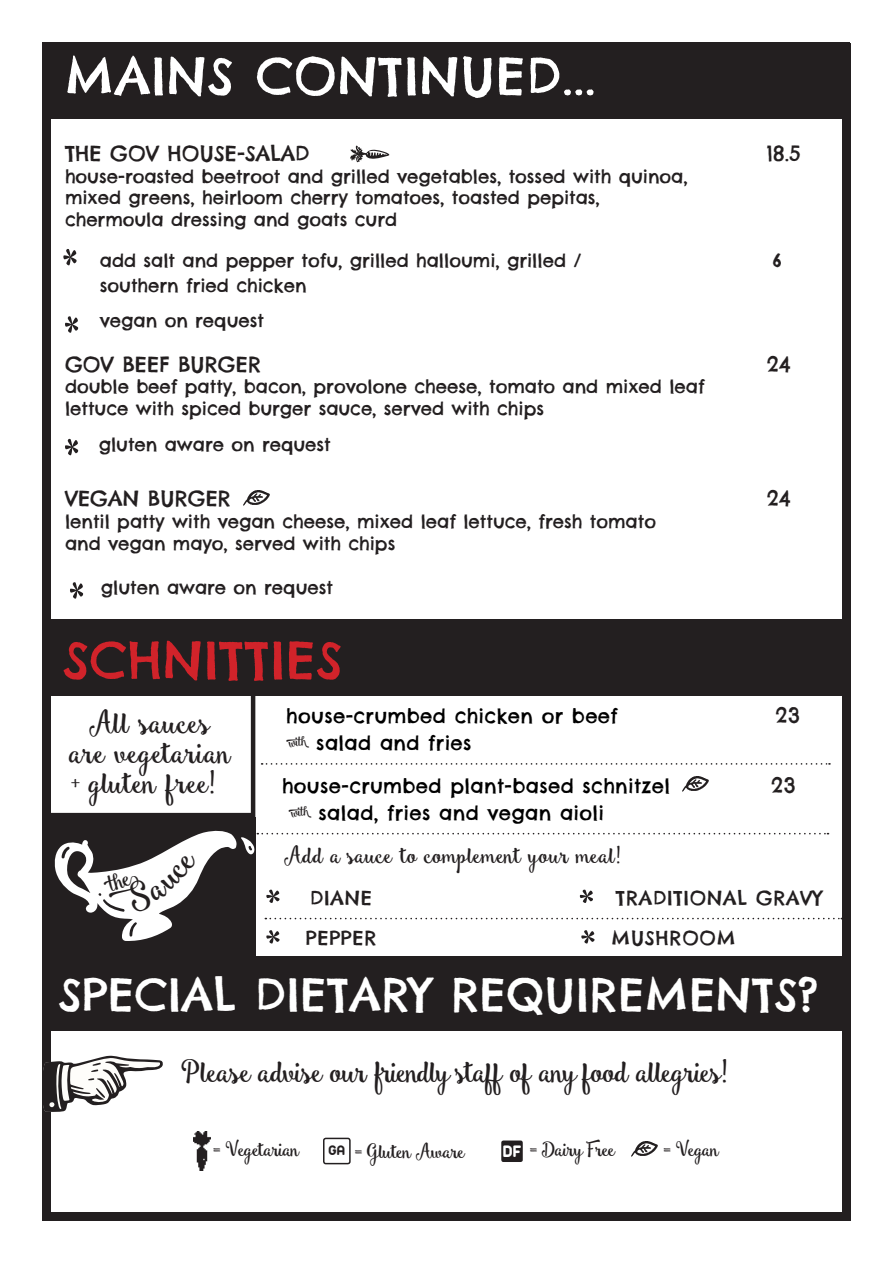
<style>
.page{position:relative;width:893px;height:1263px;background:#fff}
.page>*{position:absolute;margin:0;border:0;box-sizing:border-box;transform-origin:0 0}
.t1{font:51px "Chelsea Market";letter-spacing:.015em;color:#fff}
.t2{font:51px "Chelsea Market";letter-spacing:.015em;color:#d1232a}
.t3{font:45px "Chelsea Market";letter-spacing:.015em;color:#fff}
.COpy{font:30px "Smoothie Shoppe";letter-spacing:-.055em;color:#231f20}
.COpy-2{font:30px/30px "Smoothie Shoppe";letter-spacing:-.035em;color:#231f20}
.t4{font:22.5px "Smoothie Shoppe";letter-spacing:-.035em;color:#231f20}
.Underlined_menu_copy{font:21px "Chelsea Market";color:#231f20}
.Underlined_menu_copy-2{font:19.5px "Chelsea Market";letter-spacing:.02em;color:#000}
.Underlined_menu_copy-3{font:19.5px "Chelsea Market";letter-spacing:.035em;color:#231f20}
.COpy-3{font:19.5px "Smoothie Shoppe";letter-spacing:-.08em;color:#231f20}
.COpy-4{font:19.5px "Smoothie Shoppe";letter-spacing:-.06em;color:#231f20}
.t5{font:18px/21.6px "Chelsea Market";color:#231f20}
.COpy-5{font:15px "Arista 2.0";color:#231f20}
.s1{font-family:"Smoothie Shoppe";color:#231f20}
.s2{font-size:21px}
.s3{font-family:"Arista 2.0";font-size:18px;color:#fff}
</style>
<div class="page">
<div style="left:842px;top:43px;width:8px;height:1177px;background:#231f20"></div>
<div style="left:43px;top:43px;width:8px;height:1177px;background:#231f20"></div>
<div style="left:43px;top:1212px;width:807px;height:8px;background:#231f20"></div>
<div style="left:43px;top:43px;width:807px;height:76px;background:#231f20"></div>
<img style="left:244px;top:490px;width:26px;height:16px">
<svg style="left:65px;top:316px;width:13px;height:17px"></svg>
<svg style="left:65px;top:439px;width:13px;height:16px"></svg>
<svg style="left:70px;top:582px;width:13px;height:17px"></svg>
<svg style="left:63px;top:249px;width:14px;height:16px"></svg>
<svg style="left:350px;top:145px;width:39px;height:17px"></svg>
<div style="left:43px;top:817px;width:212px;height:142px;background:#231f20"></div>
<div style="left:43px;top:690px;width:212px;height:127px;border:4px solid #231f20"></div>
<svg style="left:262px;top:763px;width:568px;height:2px"></svg>
<div style="left:42px;top:619px;width:808px;height:77px;background:#231f20"></div>
<img style="left:683px;top:776px;width:26px;height:16px">
<svg style="left:44px;top:1056px;width:119px;height:56px"></svg>
<img style="left:193px;top:1131px;width:17px;height:40px">
<img style="left:631px;top:1141px;width:26px;height:16px">
<div style="left:501px;top:1140px;width:22px;height:22px;background:#231f20;border-radius:2px"></div>
<div style="left:323px;top:1138px;width:28px;height:26px;border:2px solid #231f20;border-radius:2px"></div>
<div style="left:44px;top:956px;width:806px;height:74px;background:#231f20"></div>
<svg style="left:54px;top:830px;width:788px;height:113px"></svg>
<p class="t1" style="left:65px;top:43px;width:532px">MAINS CONTINUED...</p>
<p class="Underlined_menu_copy" style="left:65px;top:140px;width:246px">THE GOV HOUSE-SALAD</p>
<p class="Underlined_menu_copy" style="left:767px;top:140px;width:36px">18.5</p>
<p class="t5" style="left:65px;top:165px;width:624px">house-roasted beetroot and grilled vegetables, tossed with quinoa, mixed greens, heirloom cherry tomatoes, toasted pepitas, chermoula dressing and goats curd</p>
<p class="t5" style="left:100px;top:250px;width:483px">add salt and pepper tofu, grilled halloumi, grilled /</p>
<p class="t5" style="left:773px;top:250px;width:10px">6</p>
<p class="t5" style="left:100px;top:275px;width:208px">southern fried chicken</p>
<p class="t5" style="left:100px;top:309px;width:166px">vegan on request</p>
<p class="Underlined_menu_copy" style="left:65px;top:350px;width:198px">GOV BEEF BURGER</p>
<p class="Underlined_menu_copy" style="left:767px;top:350px;width:25px">24</p>
<p class="t5" style="left:65px;top:376px;width:641px">double beef patty, bacon, provolone cheese, tomato and mixed leaf lettuce with spiced burger sauce, served with chips</p>
<p class="t5" style="left:99px;top:434px;width:234px">gluten aware on request</p>
<p class="Underlined_menu_copy" style="left:65px;top:485px;width:167px">VEGAN BURGER</p>
<p class="Underlined_menu_copy" style="left:767px;top:485px;width:25px">24</p>
<p class="t5" style="left:65px;top:510px;width:592px">lentil patty with vegan cheese, mixed leaf lettuce, fresh tomato and vegan mayo, served with chips</p>
<p class="t5" style="left:101px;top:577px;width:234px">gluten aware on request</p>
<p class="t2" style="left:63px;top:627px;width:281px">SCHNITTIES</p>
<p class="COpy-2" style="left:89px;top:711px;width:124px">All sauces</p>
<p class="COpy-2" style="left:69px;top:741px;width:164px">are vegetarian + gluten free!</p>
<p class="Underlined_menu_copy-2" style="left:286px;top:704px;width:333px">house-crumbed chicken or beef</p>
<p class="Underlined_menu_copy" style="left:776px;top:702px;width:26px">23</p>
<p class="Underlined_menu_copy-2" style="left:286px;top:731px;width:187px"><span class="s1">}</span> salad and fries</p>
<p class="Underlined_menu_copy-2" style="left:282px;top:773px;width:390px">house-crumbed plant-based schnitzel</p>
<p class="Underlined_menu_copy" style="left:771px;top:772px;width:26px">23</p>
<p class="Underlined_menu_copy-2" style="left:288px;top:800px;width:317px"><span class="s1">}</span> salad, fries and vegan aioli</p>
<p class="t4" style="left:284px;top:841px;width:338px">Add a sauce to complement your meal!</p>
<p class="Underlined_menu_copy-3" style="left:310px;top:885px;width:63px">DIANE</p>
<p class="Underlined_menu_copy-3" style="left:616px;top:885px;width:208px">TRADITIONAL GRAVY</p>
<p class="Underlined_menu_copy-3" style="left:306px;top:925px;width:72px">PEPPER</p>
<p class="Underlined_menu_copy-3" style="left:611px;top:925px;width:126px">MUSHROOM</p>
<p class="t3" style="left:59px;top:966px;width:761px">SPECIAL DIETARY REQUIREMENTS?</p>
<p class="COpy" style="left:181px;top:1053px;width:547px">Please advise our friendly staff of any food allegries!</p>
<p class="COpy-3" style="left:214px;top:1137px;width:88px"><span class="s2">=</span> Vegetarian</p>
<p class="COpy-5" style="left:328px;top:1141px;width:18px">GA</p>
<p class="COpy-3" style="left:355px;top:1139px;width:112px"><span class="s2">=</span> Gluten Aware</p>
<p class="COpy-4" style="left:503px;top:1137px;width:115px"><span class="s3">DF</span> <span class="s2">=</span> Dairy Free</p>
<p class="COpy-3" style="left:664px;top:1137px;width:57px"><span class="s2">=</span> Vegan</p>
</div>
